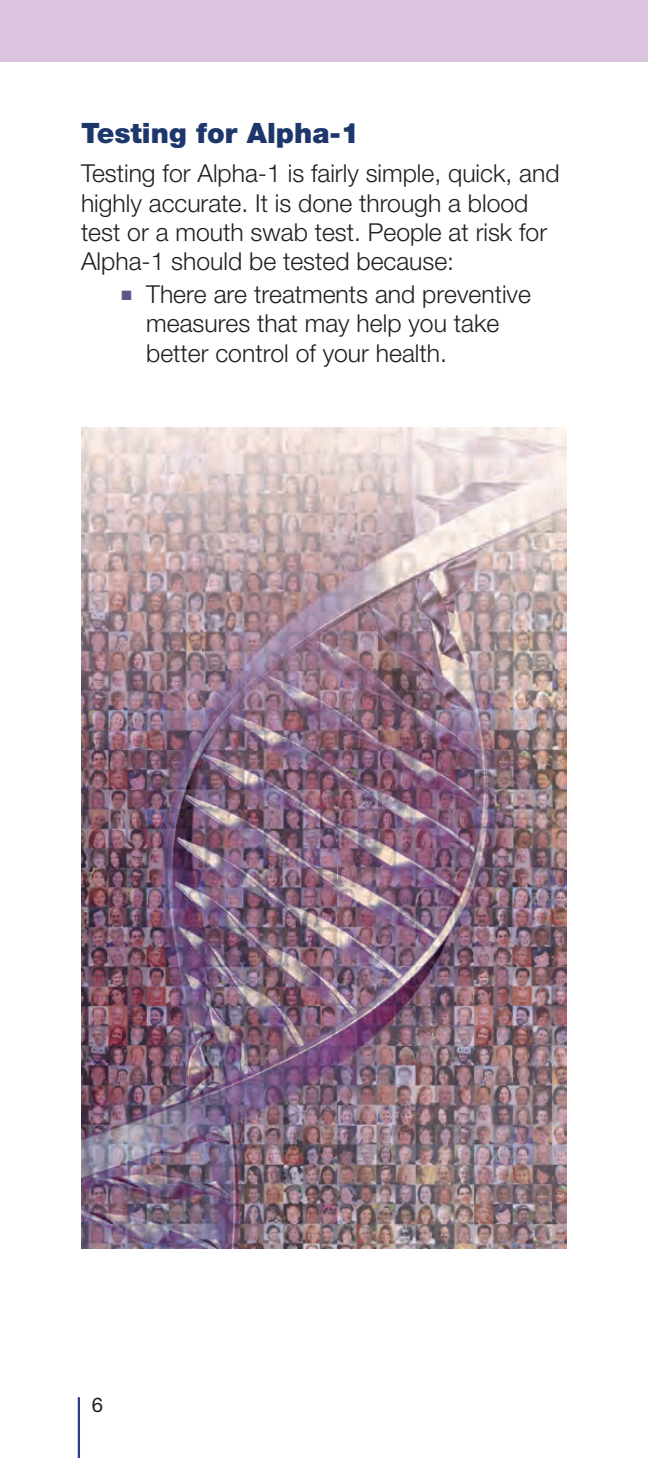
<style>
.page{position:relative;width:648px;height:1458px;background:#fff}
.page>*{position:absolute;margin:0;border:0;box-sizing:border-box;transform-origin:0 0}
.t1{font:900 28.12px "Helvetica Neue";color:#1d366c}
.t2{font:300 24.75px/29.2px "Helvetica Neue LT Std";color:#231f20}
.t3{font:20.25px "Helvetica Neue LT Std";color:#231f20}
.s1{color:#635488}
</style>
<div class="page">
<div style="left:0;top:0;width:648px;height:62px;background:#dac4de"></div>
<hr style="left:78px;top:1397px;width:2px;height:61px;background:#253f8e">
<img style="left:81px;top:428px;width:486px;height:820px">
<p class="t1" style="left:81px;top:116px;width:280px">Testing for Alpha-1</p>
<p class="t2" style="left:81px;top:159px;width:480px">Testing for Alpha-1 is fairly simple, quick, and highly accurate. It is done through a blood test or a mouth swab test. People at risk for Alpha-1 should be tested because:</p>
<p class="t2" style="left:146px;top:279px;width:386px;text-indent:-25px"><span class="s1">■</span> There are treatments and preventive measures that may help you take better control of your health.</p>
<p class="t3" style="left:92px;top:1392px;width:13px">6</p>
</div>
